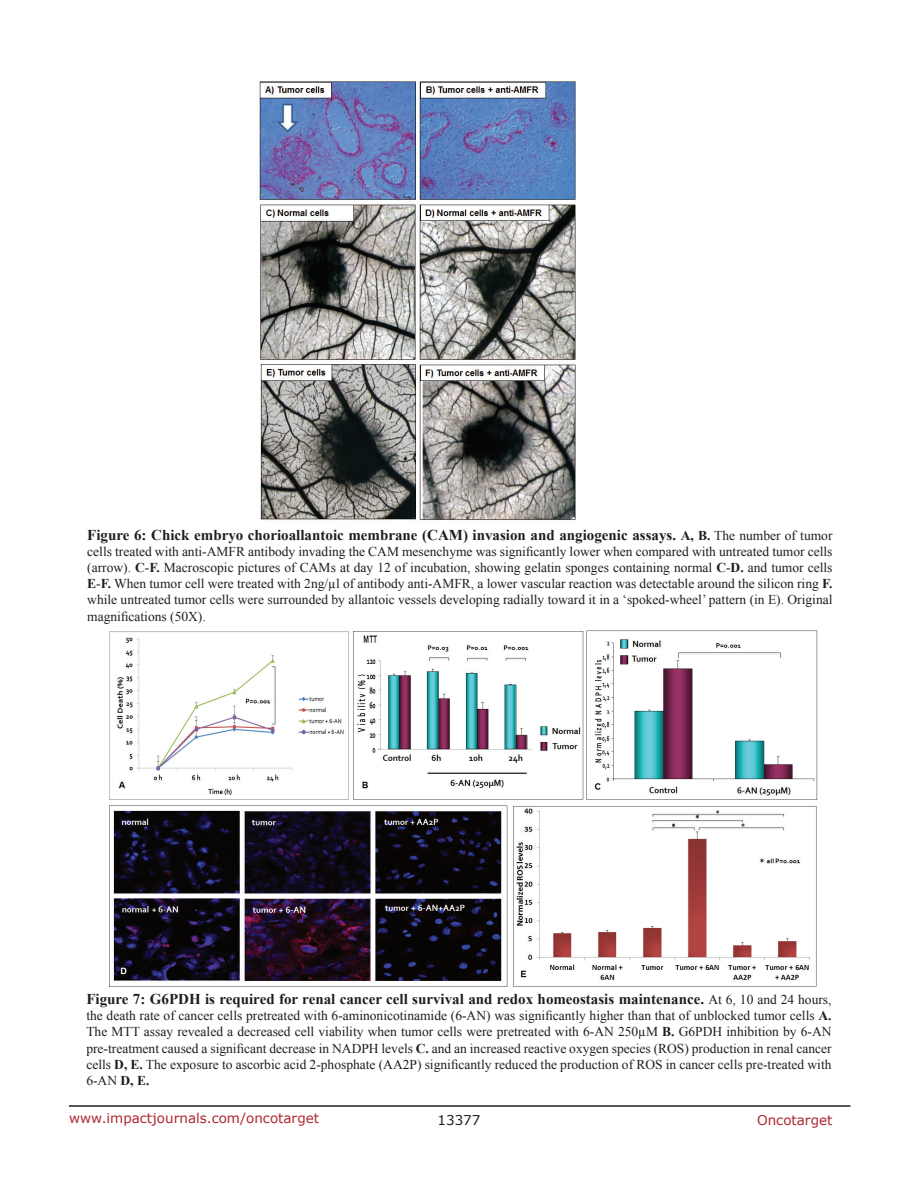
<style>
.page{position:relative;width:918px;height:1188px;background:#fff}
.page>*{position:absolute;margin:0;border:0;box-sizing:border-box;transform-origin:0 0}
.t1{font:700 15px "Times New Roman";color:#201d20}
.t2{font:13.5px/16.2px "Times New Roman";color:#201d20;text-align:justify}
.t3{font:13.5px "Verdana";color:#ac2830}
.t4{font:13.5px "Verdana";color:#201d20}
.s1{font-size:13.5px}
.s2{font-weight:400;font-size:13.5px}
.s3{font-weight:700}
</style>
<div class="page">
<hr style="left:69px;top:1105px;width:781px;height:2px;background:#231f20">
<img style="left:259px;top:81px;width:316px;height:439px">
<img style="left:109px;top:630px;width:709px;height:356px">
<p class="t1" style="left:87px;top:524px;width:747px">Figure 6: Chick embryo chorioallantoic membrane (CAM) invasion and angiogenic assays. <span class="s1">A, B.</span> <span class="s2">The number of tumor</span></p>
<p class="t2" style="left:87px;top:543px;width:747px">cells treated with anti-AMFR antibody invading the CAM mesenchyme was significantly lower when compared with untreated tumor cells (arrow). <span class="s3">C</span>-<span class="s3">F.</span> Macroscopic pictures of CAMs at day 12 of incubation, showing gelatin sponges containing normal <span class="s3">C</span>-<span class="s3">D.</span> and tumor cells <span class="s3">E</span>-<span class="s3">F.</span> When tumor cell were treated with 2ng/µl of antibody anti-AMFR, a lower vascular reaction was detectable around the silicon ring <span class="s3">F. </span>while untreated tumor cells were surrounded by allantoic vessels developing radially toward it in a ‘spoked-wheel’ pattern (in E). Original magnifications (50X).</p>
<p class="t1" style="left:86px;top:989px;width:747px">Figure 7: G6PDH is required for renal cancer cell survival and redox homeostasis maintenance. <span class="s2">At 6, 10 and 24 hours,</span></p>
<p class="t2" style="left:86px;top:1007px;width:747px">the death rate of cancer cells pretreated with 6-aminonicotinamide (6-AN) was significantly higher than that of unblocked tumor cells <span class="s3">A.<br></span>The MTT assay revealed a decreased cell viability when tumor cells were pretreated with 6-AN 250µM <span class="s3">B.</span> G6PDH inhibition by 6-AN pre-treatment caused a significant decrease in NADPH levels <span class="s3">C.</span> and an increased reactive oxygen species (ROS) production in renal cancer cells <span class="s3">D, E.</span> The exposure to ascorbic acid 2-phosphate (AA2P) significantly reduced the production of ROS in cancer cells pre-treated with 6-AN <span class="s3">D, E.</span></p>
<p class="t3" style="left:69px;top:1109px;width:252px">www.impactjournals.com/oncotarget</p>
<p class="t4" style="left:438px;top:1111px;width:44px">13377</p>
<p class="t3" style="left:757px;top:1111px;width:77px">Oncotarget</p>
</div>
